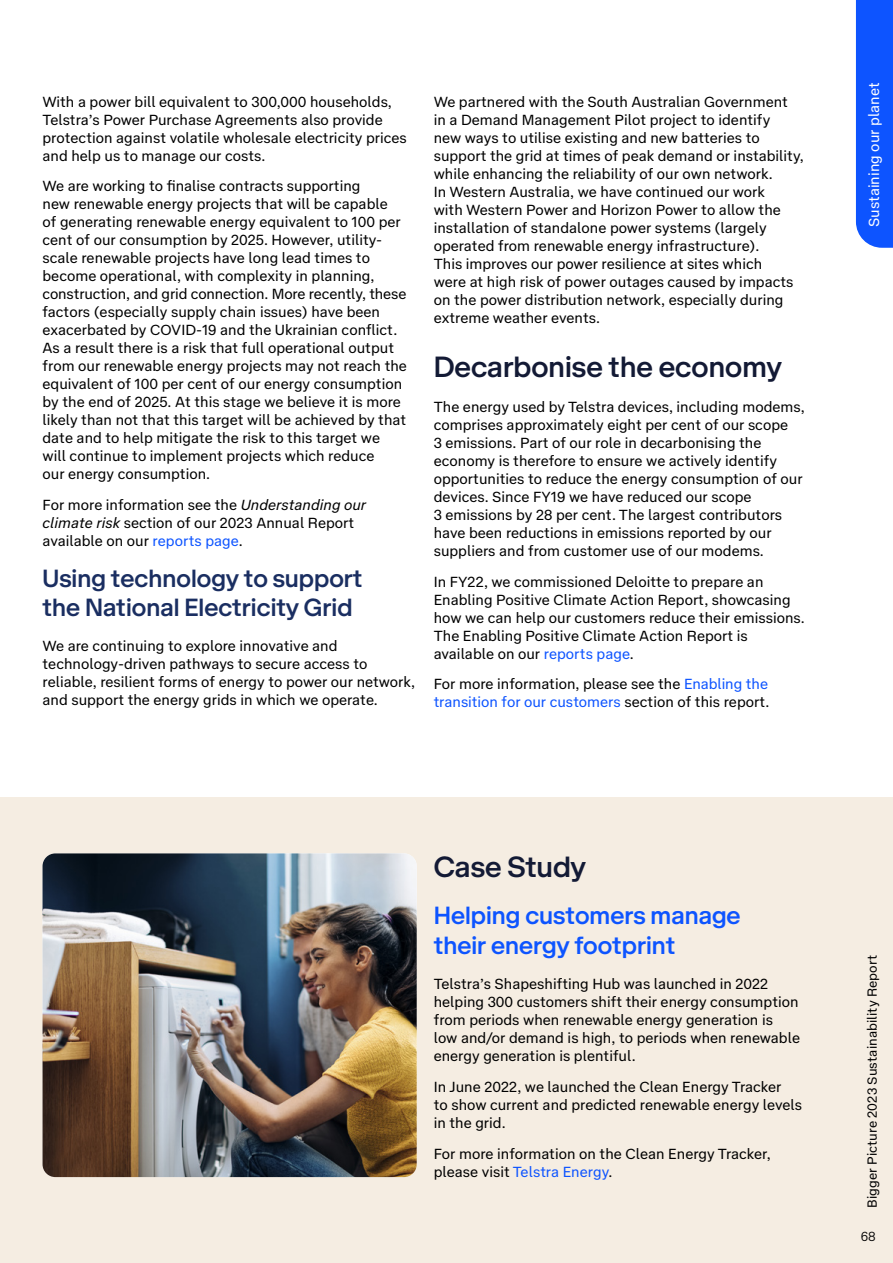
<style>
.page{position:relative;width:893px;height:1263px;background:#fff}
.page>*{position:absolute;margin:0;border:0;box-sizing:border-box;transform-origin:0 0}
.t1{font:500 30px "Telstra Display";color:#131a35}
.t2{font:500 25.5px/28.5px "Telstra Display";color:#1a2e61}
.t3{font:500 25.5px/30px "Telstra Display";color:#0d54ff}
.Body__Text{font:15px/18px "Telstra Text";color:#000}
.t4{font:15px "Telstra Text";color:#fff}
.t5{font:13.5px "Telstra Text";letter-spacing:.005em;color:#000}
.t6{font:300 13.5px "Telstra Display";color:#000}
.s1{font-style:italic}
.s2{color:#0d54ff}
</style>
<div class="page">
<div style="left:0;top:797px;width:893px;height:466px;background:#f5ede2"></div>
<div style="left:856px;top:0;width:37px;height:248px;background:#0d54ff"></div>
<img style="left:43px;top:853px;width:374px;height:324px">
<p class="Body__Text" style="left:43px;top:91px;width:366px">With a power bill equivalent to 300,000 households, Telstra’s Power Purchase Agreements also provide protection against volatile wholesale electricity prices and help us to manage our costs.</p>
<p class="Body__Text" style="left:43px;top:176px;width:366px">We are working to finalise contracts supporting<br>new renewable energy projects that will be capable<br>of generating renewable energy equivalent to 100 per cent of our consumption by 2025. However, utility&shy;scale renewable projects have long lead times to become operational, with complexity in planning, construction, and grid connection. More recently, these factors (especially supply chain issues) have been exacerbated by COVID-19 and the Ukrainian conflict.<br>As a result there is a risk that full operational output from our renewable energy projects may not reach the equivalent of 100 per cent of our energy consumption by the end of 2025. At this stage we believe it is more likely than not that this target will be achieved by that date and to help mitigate the risk to this target we will continue to implement projects which reduce<br>our energy consumption.</p>
<p class="Body__Text" style="left:43px;top:495px;width:325px">For more information see the <span class="s1">Understanding our climate risk</span> section of our 2023 Annual Report available on our <span class="s2">reports page</span>.</p>
<h3 class="t2" style="left:43px;top:563px;width:322px">Using technology to support the National Electricity Grid</h3>
<p class="Body__Text" style="left:43px;top:636px;width:374px">We are continuing to explore innovative and technology-driven pathways to secure access to reliable, resilient forms of energy to power our network, and support the energy grids in which we operate.</p>
<p class="Body__Text" style="left:434px;top:91px;width:372px">We partnered with the South Australian Government in a Demand Management Pilot project to identify<br>new ways to utilise existing and new batteries to support the grid at times of peak demand or instability, while enhancing the reliability of our own network.<br>In Western Australia, we have continued our work<br>with Western Power and Horizon Power to allow the installation of standalone power systems (largely operated from renewable energy infrastructure).<br>This improves our power resilience at sites which<br>were at high risk of power outages caused by impacts on the power distribution network, especially during extreme weather events.</p>
<h2 class="t1" style="left:434px;top:345px;width:349px">Decarbonise the economy</h2>
<p class="Body__Text" style="left:434px;top:397px;width:372px">The energy used by Telstra devices, including modems, comprises approximately eight per cent of our scope<br>3 emissions. Part of our role in decarbonising the economy is therefore to ensure we actively identify opportunities to reduce the energy consumption of our devices. Since FY19 we have reduced our scope<br>3 emissions by 28 per cent. The largest contributors have been reductions in emissions reported by our suppliers and from customer use of our modems.</p>
<p class="Body__Text" style="left:434px;top:572px;width:373px">In FY22, we commissioned Deloitte to prepare an Enabling Positive Climate Action Report, showcasing how we can help our customers reduce their emissions.<br>The Enabling Positive Climate Action Report is available on our <span class="s2">reports page</span>.</p>
<p class="Body__Text" style="left:434px;top:674px;width:337px">For more information, please see the <span class="s2">Enabling the transition for our customers</span> section of this report.</p>
<p class="t4" style="left:863px;top:227px;width:146px;rotate:-90deg">Sustaining our planet</p>
<h2 class="t1" style="left:434px;top:845px;width:154px">Case Study</h2>
<h3 class="t3" style="left:434px;top:899px;width:308px">Helping customers manage their energy footprint</h3>
<p class="Body__Text" style="left:434px;top:974px;width:368px">Telstra’s Shapeshifting Hub was launched in 2022 helping 300 customers shift their energy consumption from periods when renewable energy generation is low and/or demand is high, to periods when renewable energy generation is plentiful.</p>
<p class="Body__Text" style="left:434px;top:1077px;width:370px">In June 2022, we launched the Clean Energy Tracker<br>to show current and predicted renewable energy levels in the grid.</p>
<p class="Body__Text" style="left:434px;top:1143px;width:339px">For more information on the Clean Energy Tracker, please visit <span class="s2">Telstra Energy</span>.</p>
<p class="t5" style="left:862px;top:1208px;width:254px;rotate:-90deg">Bigger Picture 2023 Sustainability Report</p>
<p class="t6" style="left:861px;top:1227px;width:16px">68</p>
</div>
